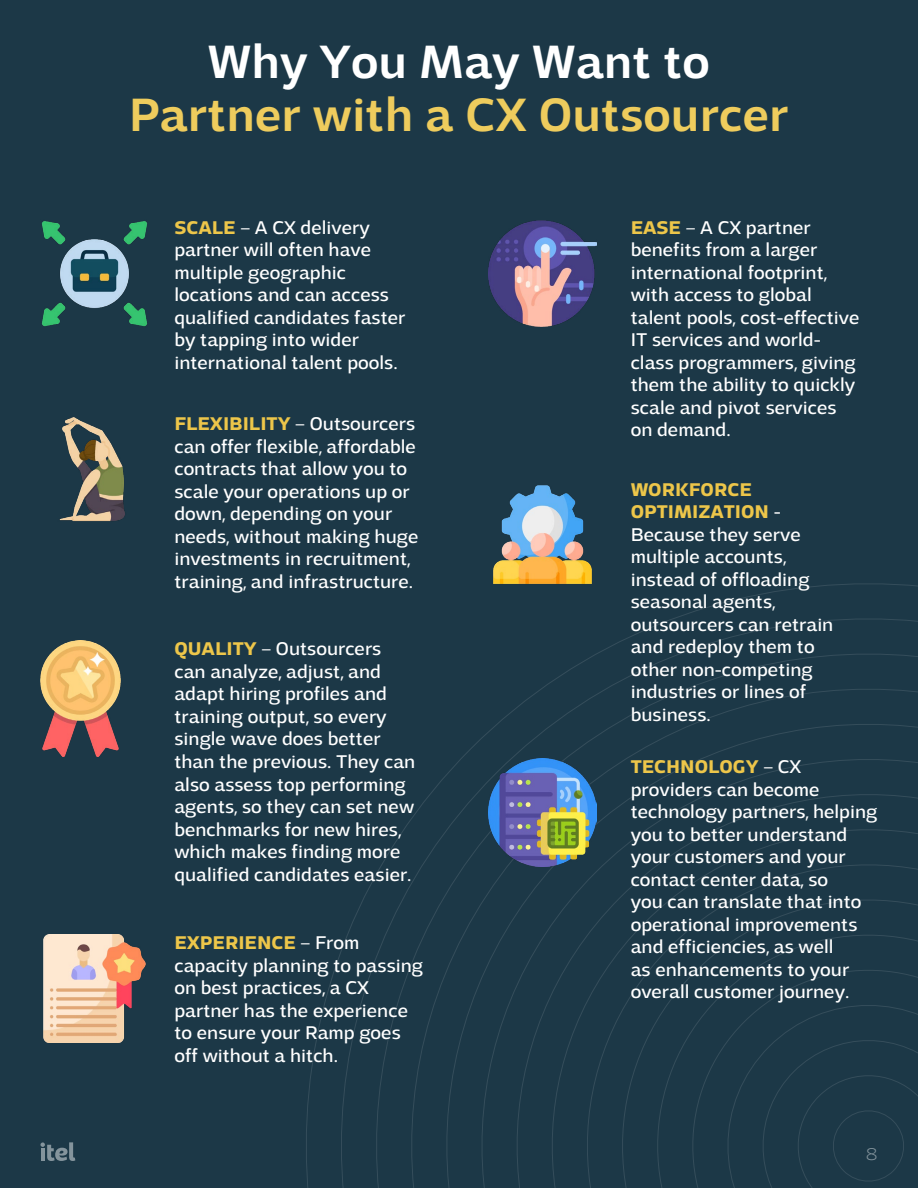
<style>
.page{position:relative;width:918px;height:1188px;background:#1c3847}
.page>*{position:absolute;margin:0;border:0;box-sizing:border-box;transform-origin:0 0}
.t1{font:500 49.5px "Adria Grotesk";color:#eecc5d}
.t2{font:500 49.5px "Adria Grotesk";color:#fff}
.t3{font:19.5px/22.5px "Adria Grotesk";color:#fff}
.t4{font:200 18px "Adria Grotesk";color:#84949c}
.s1{font-weight:700;color:#edc64a}
</style>
<div class="page">
<svg style="left:306px;top:583px;width:612px;height:605px"></svg>
<img style="left:42px;top:221px;width:105px;height:106px">
<img style="left:59px;top:417px;width:66px;height:105px">
<img style="left:43px;top:935px;width:103px;height:108px">
<img style="left:40px;top:641px;width:81px;height:115px">
<img style="left:488px;top:220px;width:108px;height:107px">
<img style="left:488px;top:759px;width:108px;height:108px">
<img style="left:488px;top:485px;width:108px;height:104px">
<svg style="left:40px;top:1142px;width:35px;height:19px"></svg>
<h1 class="t2" style="left:208px;top:33px;width:504px">Why You May Want to</h1>
<h1 class="t1" style="left:129px;top:86px;width:661px">Partner with a CX Outsourcer</h1>
<p class="t3" style="left:174px;top:216px;width:233px"><span class="s1">SCALE</span> – A CX delivery partner will often have multiple geographic locations and can access qualified candidates faster by tapping into wider international talent pools.</p>
<p class="t3" style="left:174px;top:413px;width:246px"><span class="s1">FLEXIBILITY</span> – Outsourcers can offer flexible, affordable contracts that allow you to scale your operations up or down, depending on your needs, without making huge investments in recruitment, training, and infrastructure.</p>
<p class="t3" style="left:174px;top:638px;width:242px"><span class="s1">QUALITY</span> – Outsourcers can analyze, adjust, and adapt hiring profiles and training output, so every single wave does better than the previous. They can also assess top performing agents, so they can set new benchmarks for new hires, which makes finding more qualified candidates easier.</p>
<p class="t3" style="left:174px;top:932px;width:250px"><span class="s1">EXPERIENCE</span> – From capacity planning to passing on best practices, a CX partner has the experience to ensure your Ramp goes off without a hitch.</p>
<p class="t3" style="left:631px;top:216px;width:230px"><span class="s1">EASE</span> – A CX partner benefits from a larger international footprint, with access to global talent pools, cost-effective<br>IT services and world&shy;class programmers, giving them the ability to quickly scale and pivot services on demand.</p>
<p class="t3" style="left:631px;top:478px;width:204px"><span class="s1">WORKFORCE<br>OPTIMIZATION</span> -<br>Because they serve multiple accounts, instead of offloading seasonal agents, outsourcers can retrain and redeploy them to other non-competing industries or lines of business.</p>
<p class="t3" style="left:631px;top:756px;width:248px"><span class="s1">TECHNOLOGY</span> – CX providers can become technology partners, helping you to better understand your customers and your contact center data, so<br>you can translate that into operational improvements and efficiencies, as well<br>as enhancements to your overall customer journey.</p>
<p class="t4" style="left:866px;top:1144px;width:13px">8</p>
</div>
